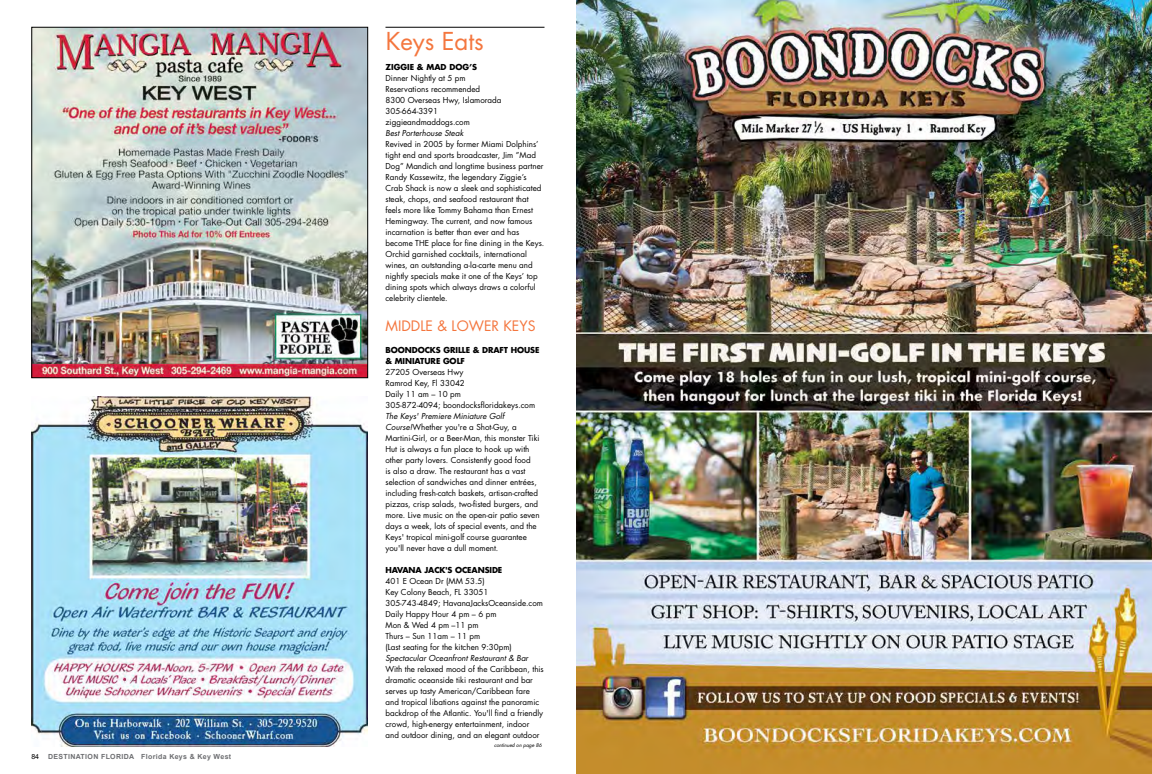
<style>
.page{position:relative;width:1152px;height:774px;background:#fff}
.page>*{position:absolute;margin:0;border:0;box-sizing:border-box;transform-origin:0 0}
.t1{font:24px "Futura Std";color:#f4763e}
.t2{font:14px "Futura Std";color:#f4763e}
.t3{font:8px/11px "Futura Std";color:#000}
.t4{font:700 8px/11px "Futura Std";letter-spacing:-.01em;color:#000}
.t5{font:italic 8px "Futura Std";color:#000}
.t6{font:700 7px "Arial";letter-spacing:.05em;color:#6d6e71}
.t7{font:7px "Arial";color:#000}
.t8{font:italic 5px "Futura Std";letter-spacing:-.005em;color:#000}
.s1{font-style:italic}
</style>
<div class="page">
<img style="left:576px;top:0;width:576px;height:774px">
<hr style="left:386px;top:27px;width:158px;height:1px;background:#000">
<img style="left:34px;top:29px;width:332px;height:347px">
<div style="left:32px;top:27px;width:336px;height:351px;border:1px solid #000"></div>
<img style="left:31px;top:396px;width:337px;height:351px">
<p class="t7" style="left:31px;top:752px;width:9px">84</p>
<p class="t6" style="left:48px;top:752px;width:185px">DESTINATION FLORIDA Florida Keys &amp; Key West</p>
<h1 class="t1" style="left:386px;top:26px;width:100px">Keys Eats</h1>
<p class="t4" style="left:386px;top:61px;width:93px">ZIGGIE &amp; MAD DOG’S</p>
<p class="t3" style="left:386px;top:72px;width:117px">Dinner Nightly at 5 pm<br>Reservations recommended<br>8300 Overseas Hwy, Islamorada<br>305-664-3391 ziggieandmaddogs.com</p>
<p class="t5" style="left:386px;top:128px;width:79px">Best Porterhouse Steak</p>
<p class="t3" style="left:386px;top:138px;width:160px">Revived in 2005 by former Miami Dolphins’ tight end and sports broadcaster, Jim ”Mad Dog” Mandich and longtime business partner Randy Kassewitz, the legendary Ziggie’s Crab Shack is now a sleek and sophisticated steak, chops, and seafood restaurant that feels more like Tommy Bahama than Ernest Hemingway. The current, and now famous incarnation is better than ever and has become THE place for fine dining in the Keys.<br>Orchid garnished cocktails, international wines, an outstanding a-la-carte menu and nightly specials make it one of the Keys’ top dining spots which always draws a colorful celebrity clientele.</p>
<h2 class="t2" style="left:386px;top:317px;width:152px">MIDDLE &amp; LOWER KEYS</h2>
<p class="t4" style="left:386px;top:344px;width:155px">BOONDOCKS GRILLE &amp; DRAFT HOUSE &amp; MINIATURE GOLF</p>
<p class="t3" style="left:386px;top:366px;width:151px">27205 Overseas Hwy<br>Ramrod Key, Fl 33042<br>Daily 11 am – 10 pm<br>305-872-4094; boondocksfloridakeys.com</p>
<p class="t3" style="left:386px;top:410px;width:156px"><span class="s1">The Keys' Premiere Miniature Golf Course!</span>Whether you're a Shot-Guy, a Martini-Girl, or a Beer-Man, this monster Tiki Hut is always a fun place to hook up with other party lovers. Consistently good food<br>is also a draw. The restaurant has a vast selection of sandwiches and dinner entrées, including fresh-catch baskets, artisan-crafted pizzas, crisp salads, two-fisted burgers, and more. Live music on the open-air patio seven days a week, lots of special events, and the Keys' tropical mini-golf course guarantee you'll never have a dull moment.</p>
<p class="t4" style="left:386px;top:564px;width:118px">HAVANA JACK'S OCEANSIDE</p>
<p class="t3" style="left:386px;top:575px;width:159px">401 E Ocean Dr (MM 53.5)<br>Key Colony Beach, FL 33051<br>305-743-4849; HavanaJacksOceanside.com<br>Daily Happy Hour 4 pm – 6 pm<br>Mon &amp; Wed 4 pm –11 pm<br>Thurs – Sun 11am – 11 pm<br>(Last seating for the kitchen 9:30pm)</p>
<p class="t5" style="left:386px;top:653px;width:144px">Spectacular Oceanfront Restaurant &amp; Bar</p>
<p class="t3" style="left:386px;top:663px;width:160px">With the relaxed mood of the Caribbean, this dramatic oceanside tiki restaurant and bar serves up tasty American/Caribbean fare and tropical libations against the panoramic backdrop of the Atlantic. You'll find a friendly crowd, high-energy entertainment, indoor and outdoor dining, and an elegant outdoor</p>
<p class="t8" style="left:494px;top:742px;width:50px">continued on page 86</p>
</div>
